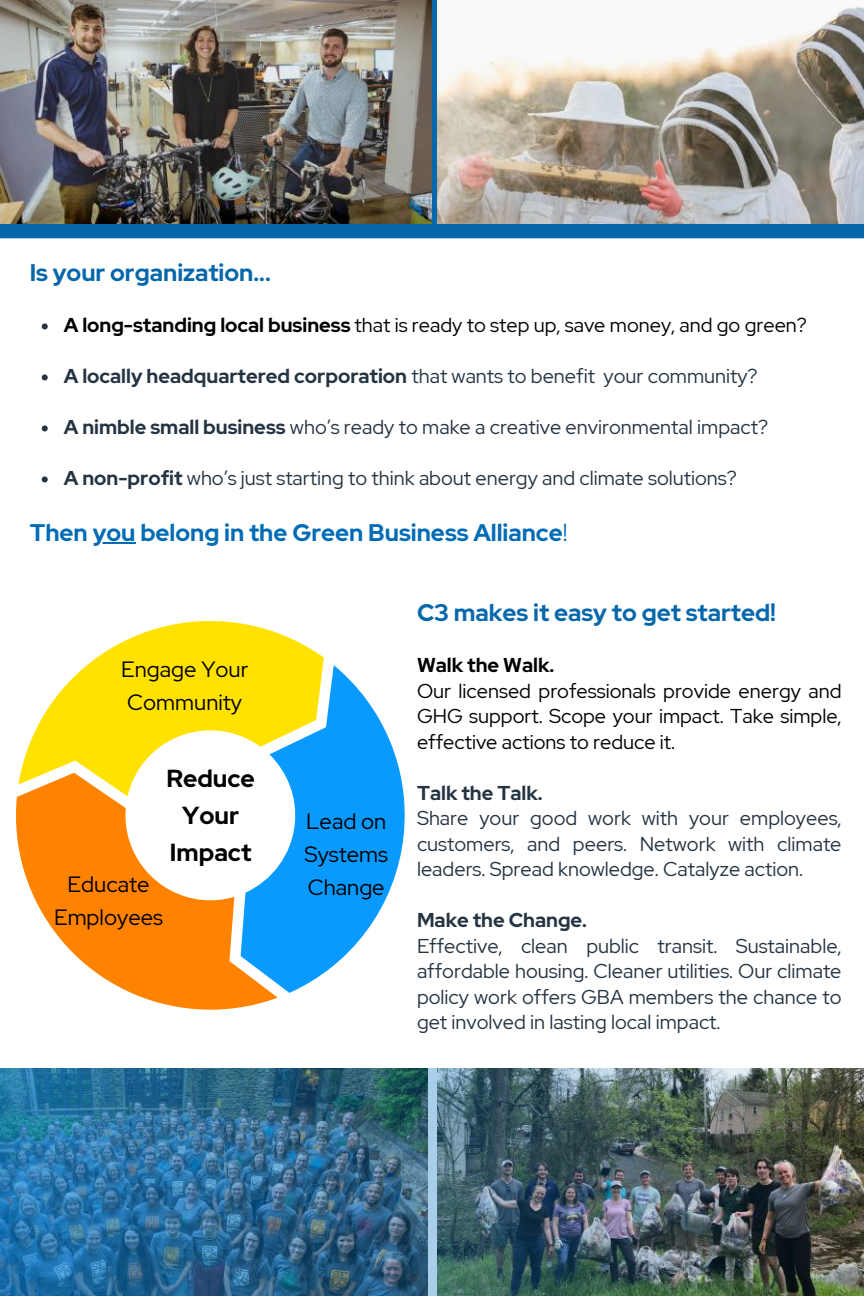
<style>
.page{position:relative;width:864px;height:1296px;background:#fff}
.page>*{position:absolute;margin:0;border:0;box-sizing:border-box;transform-origin:0 0}
.t1{font:700 24.6px/36.8px "Red Hat Display";color:#000;text-align:center}
.t2{font:700 24px "Red Hat Display";color:#0667ab}
.t3{font:700 24px "Red Hat Display";color:#006cb6}
.t4{font:22px/33.2px "Red Hat Display";color:#000;text-align:justify}
.t5{font:20px/25.6px "Red Hat Display";color:#253442;text-align:justify}
.t6{font:20px/25.6px "Red Hat Display";color:#000;text-align:justify}
.t7{font:700 20px "Red Hat Display";color:#253442}
.t8{font:700 20px "Red Hat Display";color:#000}
.s1{font-weight:700}
.s2{font-weight:400}
</style>
<div class="page">
<div style="left:0;top:150px;width:864px;height:88px;background:#0667ab"></div>
<img style="left:0;top:1068px;width:864px;height:228px">
<svg style="left:16px;top:796px;width:262px;height:214px;fill:#ff8200"></svg>
<svg style="left:18px;top:621px;width:306px;height:175px;fill:#ffe200"></svg>
<svg style="left:241px;top:665px;width:164px;height:328px;fill:#089aff"></svg>
<svg style="left:42px;top:323px;width:6px;height:6px"></svg>
<svg style="left:42px;top:374px;width:6px;height:6px"></svg>
<svg style="left:42px;top:425px;width:6px;height:6px"></svg>
<svg style="left:42px;top:476px;width:6px;height:6px"></svg>
<hr style="left:93px;top:542px;width:43px;height:2px;background:#006cb6">
<img style="left:0;top:0;width:432px;height:224px">
<img style="left:438px;top:4px;width:426px;height:220px">
<p class="t2" style="left:30px;top:257px;width:243px">Is your organization...</p>
<p class="t6" style="left:64px;top:313px;width:745px"><span class="s1">A long-standing local business</span> that is ready to step up, save money, and go green?</p>
<p class="t7" style="left:64px;top:363px;width:696px">A locally headquartered corporation <span class="s2">that wants to benefit your community?</span></p>
<p class="t5" style="left:64px;top:415px;width:706px"><span class="s1">A nimble small business</span> who’s ready to make a creative environmental impact?</p>
<p class="t5" style="left:64px;top:466px;width:675px"><span class="s1">A non-profit</span> who’s just starting to think about energy and climate solutions?</p>
<p class="t3" style="left:30px;top:517px;width:539px">Then you belong in the Green Business Alliance<span class="s2">!</span></p>
<p class="t4" style="left:121px;top:653px;width:129px">Engage Your<br>Community</p>
<p class="t1" style="left:166px;top:760px;width:90px">Reduce<br>Your<br>Impact</p>
<p class="t4" style="left:54px;top:867px;width:111px;text-align:center">Educate<br>Employees</p>
<p class="t4" style="left:304px;top:804px;width:85px">Lead on Systems Change</p>
<p class="t2" style="left:417px;top:597px;width:361px">C3 makes it easy to get started!</p>
<p class="t8" style="left:417px;top:652px;width:139px">Walk the Walk.</p>
<p class="t6" style="left:417px;top:678px;width:426px">Our licensed professionals provide energy and GHG support. Scope your impact. Take simple, effective actions to reduce it.</p>
<p class="t7" style="left:417px;top:779px;width:127px">Talk the Talk.</p>
<p class="t5" style="left:417px;top:805px;width:426px">Share your good work with your employees, customers, and peers. Network with climate leaders. Spread knowledge. Catalyze action.</p>
<p class="t7" style="left:417px;top:907px;width:172px">Make the Change.</p>
<p class="t5" style="left:417px;top:933px;width:426px">Effective, clean public transit. Sustainable, affordable housing. Cleaner utilities. Our climate policy work offers GBA members the chance to get involved in lasting local impact.</p>
</div>
